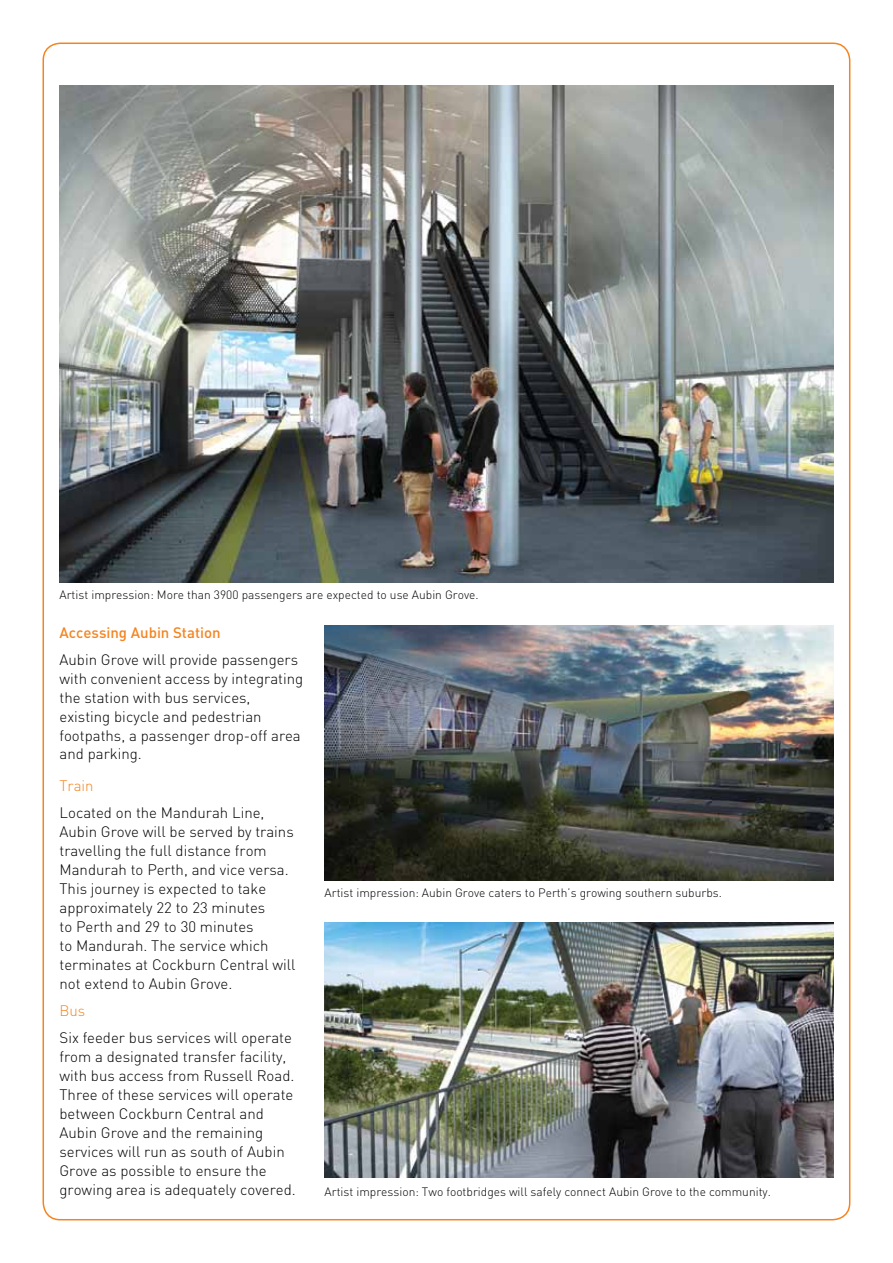
<style>
.page{position:relative;width:893px;height:1263px;background:#fff}
.page>*{position:absolute;margin:0;border:0;box-sizing:border-box;transform-origin:0 0}
.t1{font:300 15px/18.9px "DIN";color:#000}
.t2{font:500 15px "DIN";color:#f5841f}
.t3{font:300 15px "DIN";color:#f5841f}
.t4{font:300 12px "DIN";color:#000}
</style>
<div class="page">
<img style="left:325px;top:625px;width:508px;height:255px">
<img style="left:60px;top:85px;width:773px;height:498px">
<img style="left:325px;top:923px;width:508px;height:255px">
<p class="t4" style="left:60px;top:587px;width:421px">Artist impression: More than 3900 passengers are expected to use Aubin Grove.</p>
<p class="t2" style="left:60px;top:622px;width:163px">Accessing Aubin Station</p>
<p class="t1" style="left:60px;top:650px;width:245px">Aubin Grove will provide passengers with convenient access by integrating the station with bus services, existing bicycle and pedestrian footpaths, a passenger drop-off area and parking.</p>
<p class="t3" style="left:60px;top:776px;width:36px">Train</p>
<p class="t1" style="left:60px;top:803px;width:237px">Located on the Mandurah Line,<br>Aubin Grove will be served by trains travelling the full distance from<br>Mandurah to Perth, and vice versa.<br>This journey is expected to take approximately 22 to 23 minutes<br>to Perth and 29 to 30 minutes<br>to Mandurah. The service which terminates at Cockburn Central will not extend to Aubin Grove.</p>
<p class="t3" style="left:60px;top:1001px;width:27px">Bus</p>
<p class="t1" style="left:60px;top:1028px;width:238px">Six feeder bus services will operate from a designated transfer facility, with bus access from Russell Road.<br>Three of these services will operate between Cockburn Central and Aubin Grove and the remaining services will run as south of Aubin Grove as possible to ensure the growing area is adequately covered.</p>
<p class="t4" style="left:325px;top:886px;width:399px">Artist impression: Aubin Grove caters to Perth’s growing southern suburbs.</p>
<p class="t4" style="left:325px;top:1184px;width:448px">Artist impression: Two footbridges will safely connect Aubin Grove to the community.</p>
</div>
